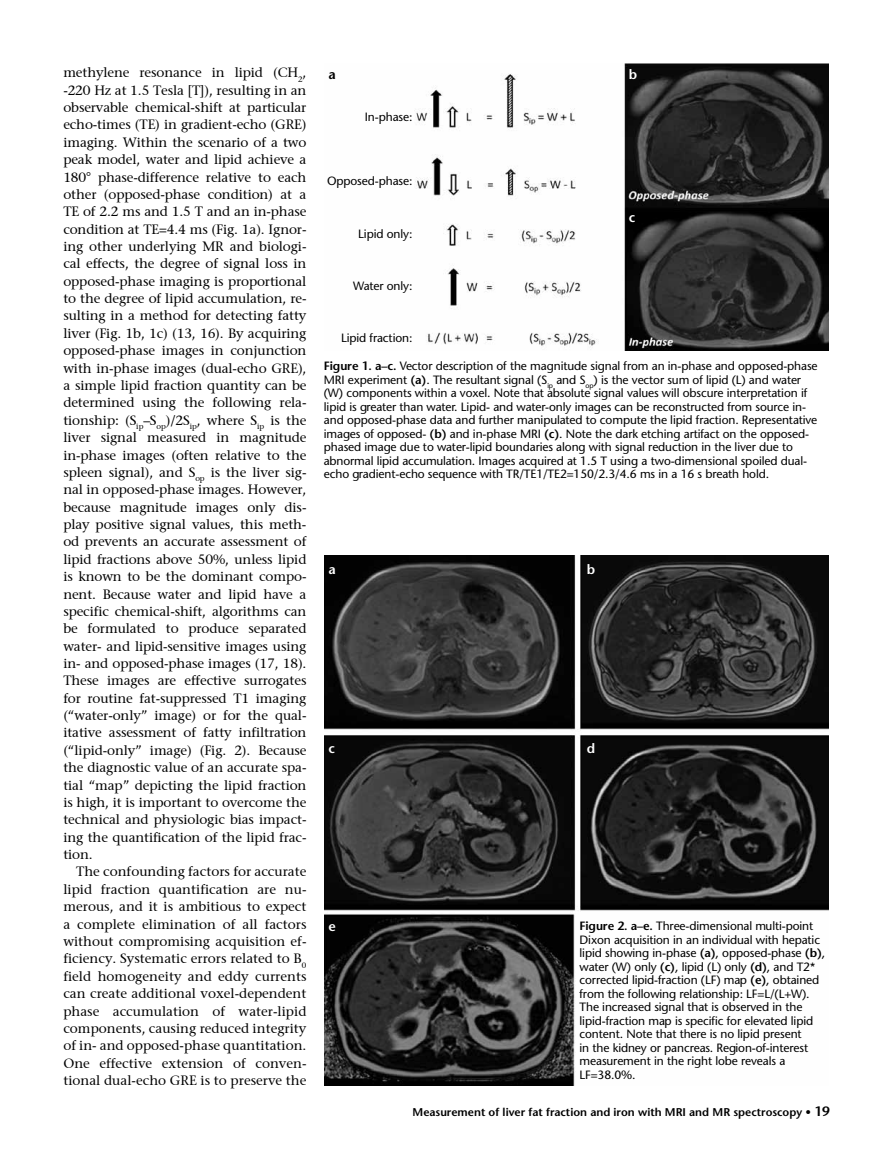
<style>
.page{position:relative;width:893px;height:1170px;background:#fff}
.page>*{position:absolute;margin:0;border:0;box-sizing:border-box;transform-origin:0 0}
.t1{font:13.5px/17.4px "Stone Serif";letter-spacing:-.005em;color:#000;text-align:justify}
.t2{font:600 13.5px "Stone Sans Std";color:#fff}
.t3{font:600 13.5px "Stone Sans Std";color:#000}
.t4{font:12px/13.5px "Stone Sans Normal Tr";letter-spacing:-.01em;color:#000}
.t5{font:600 11.25px "Stone Sans Std";color:#000}
.s1{font-family:"Stone Sans Std";font-weight:600}
.s2{font-size:13.5px}
</style>
<div class="page">
<img style="left:324px;top:556px;width:505px;height:528px">
<img style="left:415px;top:64px;width:414px;height:287px">
<p class="t1" style="left:63px;top:63px;width:245px">methylene resonance in lipid (CH<sub>2</sub>, -220 Hz at 1.5 Tesla [T]), resulting in an observable chemical-shift at particular echo-times (TE) in gradient-echo (GRE) imaging. Within the scenario of a two peak model, water and lipid achieve a 180° phase-difference relative to each other (opposed-phase condition) at a TE of 2.2 ms and 1.5 T and an in-phase condition at TE=4.4 ms (Fig. 1a). Ignor&shy;ing other underlying MR and biologi&shy;cal effects, the degree of signal loss in opposed-phase imaging is proportional to the degree of lipid accumulation, re&shy;sulting in a method for detecting fatty liver (Fig. 1b, 1c) (13, 16). By acquiring opposed-phase images in conjunction with in-phase images (dual-echo GRE), a simple lipid fraction quantity can be determined using the following rela&shy;tionship: (S<sub>ip</sub>–S<sub>op</sub>)/2S<sub>ip</sub>, where S<sub>ip</sub> is the liver signal measured in magnitude in-phase images (often relative to the spleen signal), and S<sub>op</sub> is the liver sig&shy;nal in opposed-phase images. However, because magnitude images only dis&shy;play positive signal values, this meth&shy;od prevents an accurate assessment of lipid fractions above 50%, unless lipid is known to be the dominant compo&shy;nent. Because water and lipid have a specific chemical-shift, algorithms can be formulated to produce separated water- and lipid-sensitive images using in- and opposed-phase images (17, 18).<br>These images are effective surrogates for routine fat-suppressed T1 imaging (“water-only” image) or for the qual&shy;itative assessment of fatty infiltration (“lipid-only” image) (Fig. 2). Because the diagnostic value of an accurate spa&shy;tial “map” depicting the lipid fraction is high, it is important to overcome the technical and physiologic bias impact&shy;ing the quantification of the lipid frac&shy;tion.</p>
<p class="t1" style="left:63px;top:862px;width:245px;text-indent:13px">The confounding factors for accurate lipid fraction quantification are nu&shy;merous, and it is ambitious to expect a complete elimination of all factors without compromising acquisition ef&shy;ficiency. Systematic errors related to B<sub>0 </sub>field homogeneity and eddy currents can create additional voxel-dependent phase accumulation of water-lipid components, causing reduced integrity of in- and opposed-phase quantitation.<br>One effective extension of conven&shy;tional dual-echo GRE is to preserve the</p>
<p class="t3" style="left:329px;top:66px;width:9px">a</p>
<p class="t2" style="left:629px;top:66px;width:10px">b</p>
<p class="t4" style="left:365px;top:110px;width:49px">In-phase:</p>
<p class="t4" style="left:327px;top:174px;width:87px">Opposed-phase:</p>
<p class="t4" style="left:358px;top:227px;width:56px">Lipid only:</p>
<p class="t4" style="left:353px;top:278px;width:61px">Water only:</p>
<p class="t4" style="left:341px;top:330px;width:73px">Lipid fraction:</p>
<p class="t2" style="left:629px;top:209px;width:8px">c</p>
<p class="t4" style="left:324px;top:359px;width:495px"><span class="s1">Figure 1. a–c.</span> Vector description of the magnitude signal from an in-phase and opposed-phase MRI experiment <span class="s1">(a)</span>. The resultant signal (S<sub>ip</sub> and S<sub>op</sub>) is the vector sum of lipid (L) and water (W) components within a voxel. Note that absolute signal values will obscure interpretation if lipid is greater than water. Lipid- and water-only images can be reconstructed from source in&shy;and opposed-phase data and further manipulated to compute the lipid fraction. Representative images of opposed- <span class="s1">(b)</span> and in-phase MRI <span class="s1">(c)</span>. Note the dark etching artifact on the opposed&shy;phased image due to water-lipid boundaries along with signal reduction in the liver due to abnormal lipid accumulation. Images acquired at 1.5 T using a two-dimensional spoiled dual&shy;echo gradient-echo sequence with TR/TE1/TE2=150/2.3/4.6 ms in a 16 s breath hold.</p>
<p class="t2" style="left:329px;top:561px;width:9px">a</p>
<p class="t2" style="left:587px;top:561px;width:10px">b</p>
<p class="t2" style="left:329px;top:740px;width:8px">c</p>
<p class="t2" style="left:587px;top:740px;width:10px">d</p>
<p class="t2" style="left:329px;top:918px;width:9px">e</p>
<p class="t4" style="left:580px;top:919px;width:247px"><span class="s1">Figure 2. a–e.</span> Three-dimensional multi-point Dixon acquisition in an individual with hepatic lipid showing in-phase <span class="s1">(a)</span>, opposed-phase <span class="s1">(b)</span>, water (W) only <span class="s1">(c)</span>, lipid (L) only <span class="s1">(d)</span>, and T2* corrected lipid-fraction (LF) map <span class="s1">(e)</span>, obtained from the following relationship: LF=L/(L+W).<br>The increased signal that is observed in the lipid-fraction map is specific for elevated lipid content. Note that there is no lipid present<br>in the kidney or pancreas. Region-of-interest measurement in the right lobe reveals a LF=38.0%.</p>
<p class="t5" style="left:412px;top:1105px;width:419px">Measurement of liver fat fraction and iron with MRI and MR spectroscopy • <span class="s2">19</span></p>
</div>
